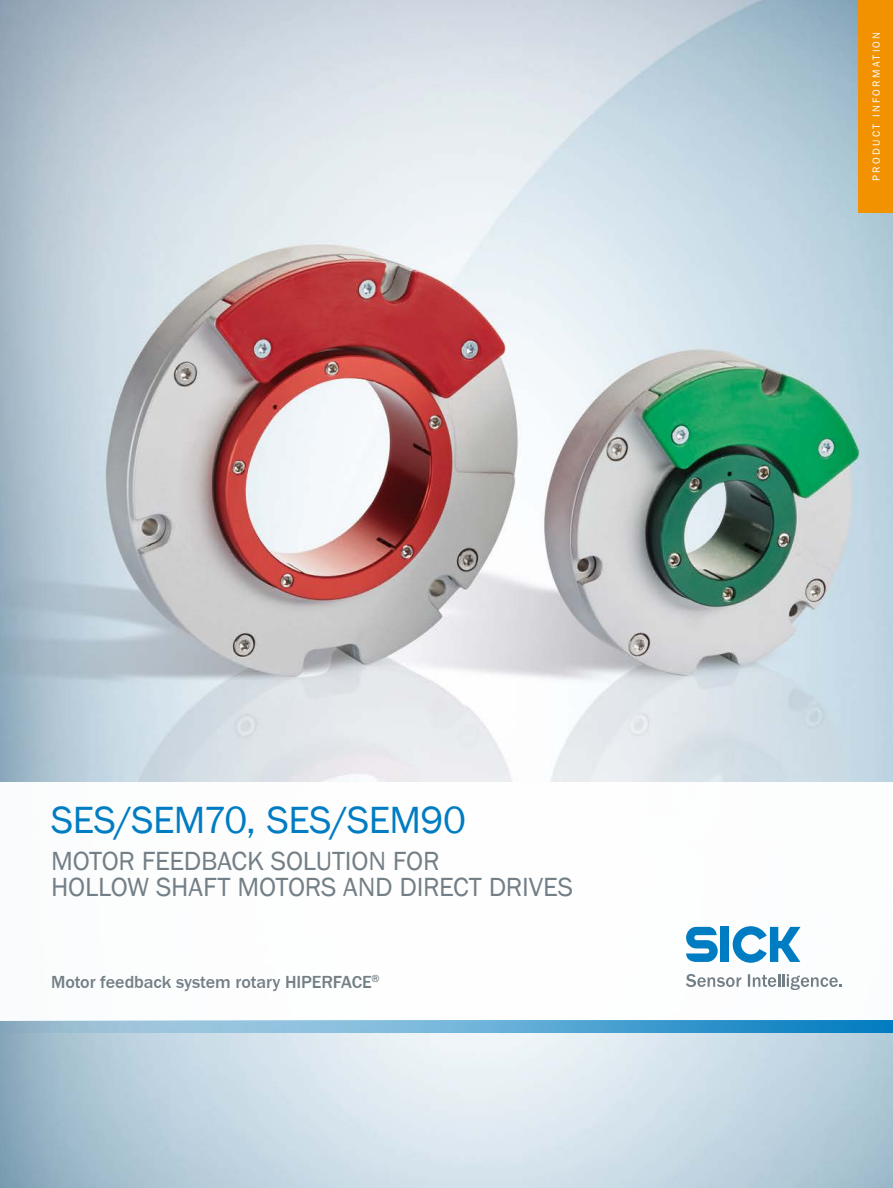
<style>
.page{position:relative;width:893px;height:1188px;background:#fff}
.page>*{position:absolute;margin:0;border:0;box-sizing:border-box;transform-origin:0 0}
.t1{font:39px "SICK Franklin";letter-spacing:-.015em;color:#007cc2}
.t2{font:27px/25.5px "SICK Franklin";letter-spacing:-.01em;color:#737f86}
.t3{font:500 18px "SICK Franklin";letter-spacing:-.005em;color:#737f86}
.t4{font:10.5px "SICK Franklin";letter-spacing:.215em;color:#fff}
</style>
<div class="page">
<img style="left:0;top:0;width:893px;height:1188px">
<div style="left:859px;top:0;width:34px;height:213px;background:#f39200"></div>
<div style="left:0;top:782px;width:893px;height:238px;background:#fff"></div>
<svg style="left:0;top:1020px;width:893px;height:13px;background:#67acd4"></svg>
<svg style="left:686px;top:927px;width:32px;height:35px"></svg>
<div style="left:721px;top:927px;width:8px;height:35px;background:#007cc2"></div>
<svg style="left:733px;top:926px;width:67px;height:37px"></svg>
<svg style="left:686px;top:974px;width:55px;height:13px"></svg>
<svg style="left:748px;top:974px;width:94px;height:16px"></svg>
<h1 class="t1" style="left:51px;top:796px;width:417px">SES/SEM70, SES/SEM90</h1>
<p class="t2" style="left:51px;top:849px;width:524px">MOTOR FEEDBACK SOLUTION FOR<br>HOLLOW SHAFT MOTORS AND DIRECT DRIVES</p>
<p class="t3" style="left:51px;top:971px;width:330px">Motor feedback system rotary HIPERFACE<sup>®</sup></p>
<p class="t4" style="left:870px;top:181px;width:151px;rotate:-90deg">PRODUCT INFORMATION</p>
</div>
